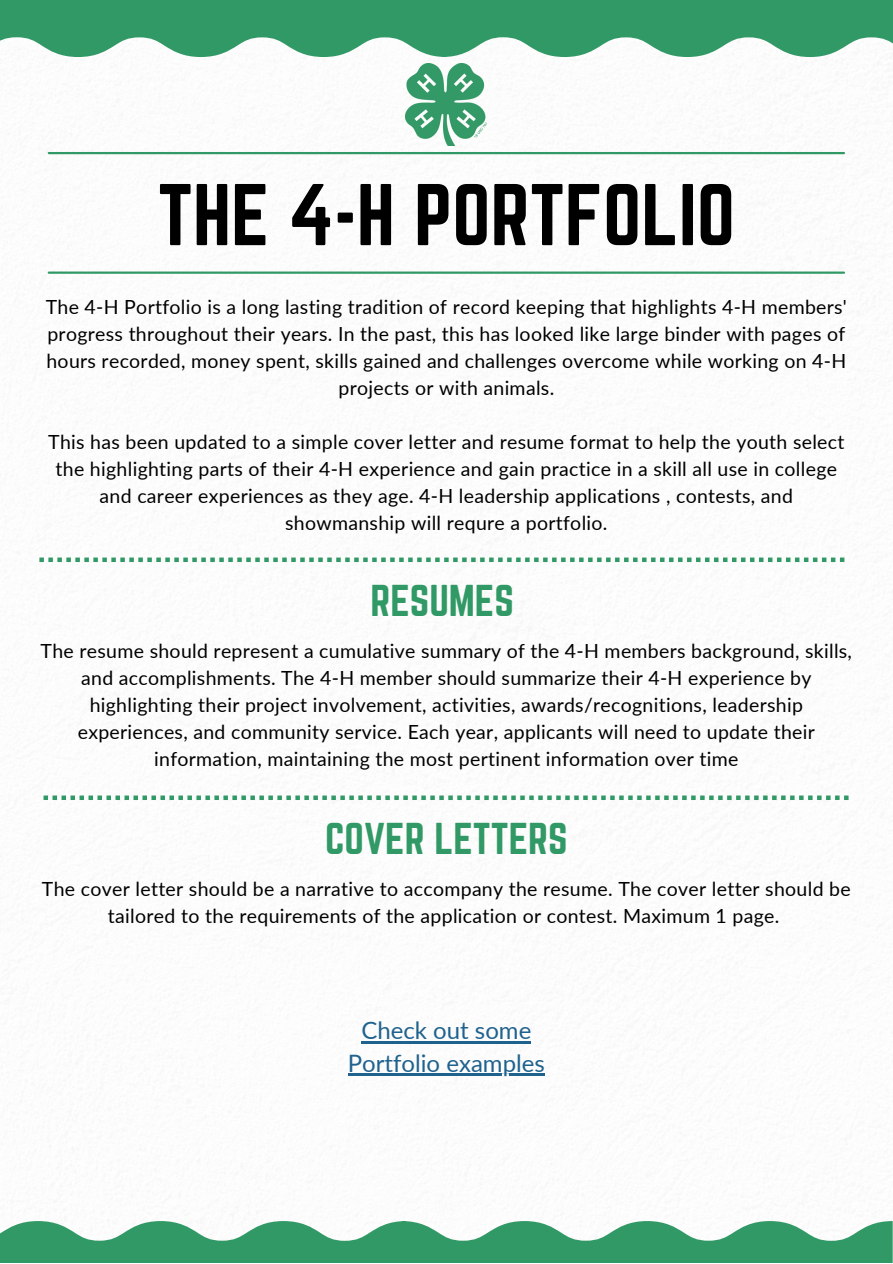
<style>
.page{position:relative;width:893px;height:1264px;background:#fff}
.page>*{position:absolute;margin:0;border:0;box-sizing:border-box;transform-origin:0 0}
.t1{font:76.5px "Norwester";color:#000}
.t2{font:39px "Norwester";color:#319966}
.t3{font:24px/32.5px "Lato";color:#1f628e;text-align:center}
.t4{font:19.5px/27px "Lato";letter-spacing:.015em;color:#000;text-align:center}
</style>
<div class="page">
<svg style="left:446px;top:0;width:446px;height:57px;fill:#319966"></svg>
<svg style="left:0;top:0;width:446px;height:57px;fill:#319966"></svg>
<svg style="left:0;top:1221px;width:401px;height:41px;fill:#319966"></svg>
<svg style="left:401px;top:1221px;width:491px;height:41px;fill:#319966"></svg>
<hr style="left:49px;top:152px;width:794px;height:2px;background:#319966">
<hr style="left:49px;top:271px;width:794px;height:3px;background:#319966">
<img style="left:406px;top:63px;width:81px;height:82px">
<svg style="left:39px;top:557px;width:805px;height:5px"></svg>
<svg style="left:44px;top:795px;width:804px;height:5px"></svg>
<hr style="left:361px;top:1041px;width:170px;height:2px;background:#1f628e">
<hr style="left:348px;top:1073px;width:196px;height:3px;background:#1f628e">
<h1 class="t1" style="left:158px;top:169px;width:579px">THE 4-H PORTFOLIO</h1>
<p class="t4" style="left:46px;top:293px;width:802px">The 4-H Portfolio is a long lasting tradition of record keeping that highlights 4-H members' progress throughout their years. In the past, this has looked like large binder with pages of hours recorded, money spent, skills gained and challenges overcome while working on 4-H projects or with animals.</p>
<p class="t4" style="left:48px;top:428px;width:797px">This has been updated to a simple cover letter and resume format to help the youth select the highlighting parts of their 4-H experience and gain practice in a skill all use in college and career experiences as they age. 4-H leadership applications , contests, and showmanship will requre a portfolio.</p>
<h2 class="t2" style="left:370px;top:577px;width:145px">RESUMES</h2>
<p class="t4" style="left:41px;top:637px;width:812px">The resume should represent a cumulative summary of the 4-H members background, skills, and accomplishments. The 4-H member should summarize their 4-H experience by highlighting their project involvement, activities, awards/recognitions, leadership experiences, and community service. Each year, applicants will need to update their information, maintaining the most pertinent information over time</p>
<h2 class="t2" style="left:325px;top:815px;width:244px">COVER LETTERS</h2>
<p class="t4" style="left:42px;top:875px;width:810px">The cover letter should be a narrative to accompany the resume. The cover letter should be tailored to the requirements of the application or contest. Maximum 1 page.</p>
<p class="t3" style="left:348px;top:1013px;width:198px">Check out some<br>Portfolio examples</p>
</div>
